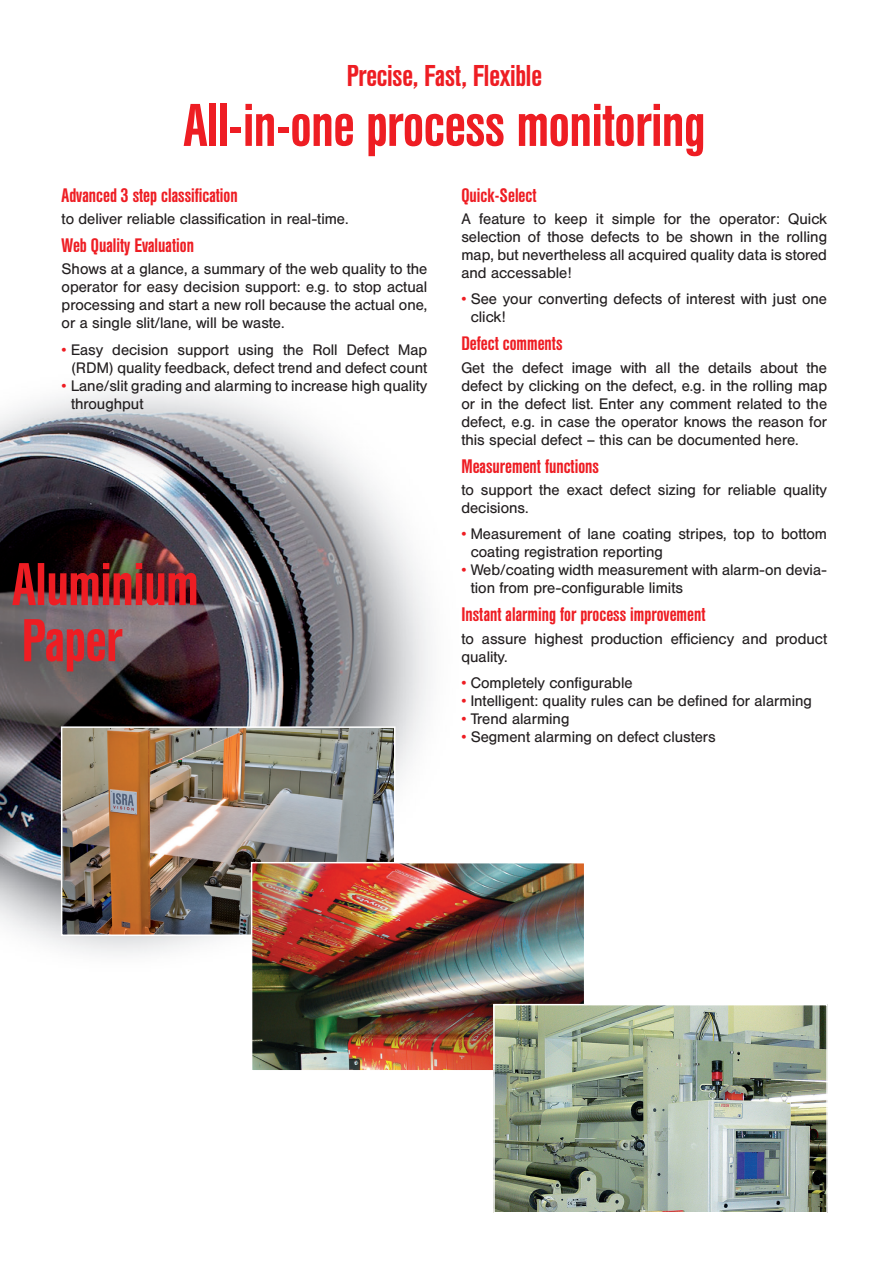
<style>
.page{position:relative;width:893px;height:1263px;background:#fff}
.page>*{position:absolute;margin:0;border:0;box-sizing:border-box;transform-origin:0 0}
.t1{font:500 60px "Helvetica Con BQ";letter-spacing:-.005em;color:#ee1d23}
.t2{font:500 30px "Helvetica Con BQ";letter-spacing:-.005em;color:#ee1d23}
.t3{font:500 19.5px "Helvetica Con BQ";color:#ee1d23}
.t4{font:15px/18px "Helvetica BQ";color:#231f20}
.s1{color:#ee1d23}
</style>
<div class="page">
<img style="left:0;top:389px;width:430px;height:566px">
<img style="left:64px;top:729px;width:328px;height:204px">
<div style="left:61px;top:726px;width:334px;height:210px;border:2px solid #fff"></div>
<img style="left:254px;top:865px;width:328px;height:203px">
<div style="left:251px;top:862px;width:334px;height:209px;border:2px solid #fff"></div>
<img style="left:496px;top:1007px;width:329px;height:203px">
<div style="left:493px;top:1004px;width:335px;height:209px;border:2px solid #fff"></div>
<img style="left:12px;top:563px;width:184px;height:42px">
<svg style="left:24px;top:619px;width:98px;height:52px;background:#a3484e"></svg>
<h2 class="t2" style="left:347px;top:59px;width:197px">Precise, Fast, Flexible</h2>
<h1 class="t1" style="left:183px;top:93px;width:523px">All-in-one process monitoring</h1>
<h3 class="t3" style="left:62px;top:184px;width:178px">Advanced 3 step classification</h3>
<p class="t4" style="left:62px;top:210px;width:288px">to deliver reliable classification in real-time.</p>
<h3 class="t3" style="left:62px;top:235px;width:134px">Web Quality Evaluation</h3>
<p class="t4" style="left:62px;top:260px;width:367px;text-align:justify">Shows at a glance, a summary of the web quality to the operator for easy decision support: e.g. to stop actual processing and start a new roll because the actual one, or a single slit/lane, will be waste.</p>
<p class="t4" style="left:62px;top:341px;width:367px;text-align:right"><span class="s1">•</span> Easy decision support using the Roll Defect Map (RDM) quality feedback, defect trend and defect count</p>
<p class="t4" style="left:71px;top:377px;width:358px;text-indent:-9px"><span class="s1">•</span> Lane/slit grading and alarming to increase high quality throughput</p>
<h3 class="t3" style="left:461px;top:184px;width:77px">Quick-Select</h3>
<p class="t4" style="left:461px;top:210px;width:367px;text-align:justify">A feature to keep it simple for the operator: Quick selection of those defects to be shown in the rolling map, but nevertheless all acquired quality data is stored and accessable!</p>
<p class="t4" style="left:471px;top:290px;width:358px;text-indent:-9px"><span class="s1">•</span> See your converting defects of interest with just one click!</p>
<h3 class="t3" style="left:461px;top:333px;width:103px">Defect comments</h3>
<p class="t4" style="left:461px;top:359px;width:367px;text-align:justify">Get the defect image with all the details about the defect by clicking on the defect, e.g. in the rolling map or in the defect list. Enter any comment related to the defect, e.g. in case the operator knows the reason for this special defect – this can be documented here.</p>
<h3 class="t3" style="left:461px;top:455px;width:139px">Measurement functions</h3>
<p class="t4" style="left:461px;top:481px;width:367px">to support the exact defect sizing for reliable quality decisions.</p>
<p class="t4" style="left:471px;top:526px;width:358px;text-indent:-9px"><span class="s1">•</span> Measurement of lane coating stripes, top to bottom coating registration reporting</p>
<p class="t4" style="left:471px;top:562px;width:358px;text-indent:-9px"><span class="s1">•</span> Web/coating width measurement with alarm-on devia&shy;tion from pre-configurable limits</p>
<h3 class="t3" style="left:461px;top:604px;width:246px">Instant alarming for process improvement</h3>
<p class="t4" style="left:461px;top:630px;width:367px">to assure highest production efficiency and product quality.</p>
<p class="t4" style="left:461px;top:674px;width:173px"><span class="s1">•</span> Completely configurable</p>
<p class="t4" style="left:461px;top:692px;width:352px"><span class="s1">•</span> Intelligent: quality rules can be defined for alarming</p>
<p class="t4" style="left:461px;top:710px;width:110px"><span class="s1">•</span> Trend alarming</p>
<p class="t4" style="left:461px;top:728px;width:256px"><span class="s1">•</span> Segment alarming on defect clusters</p>
</div>
